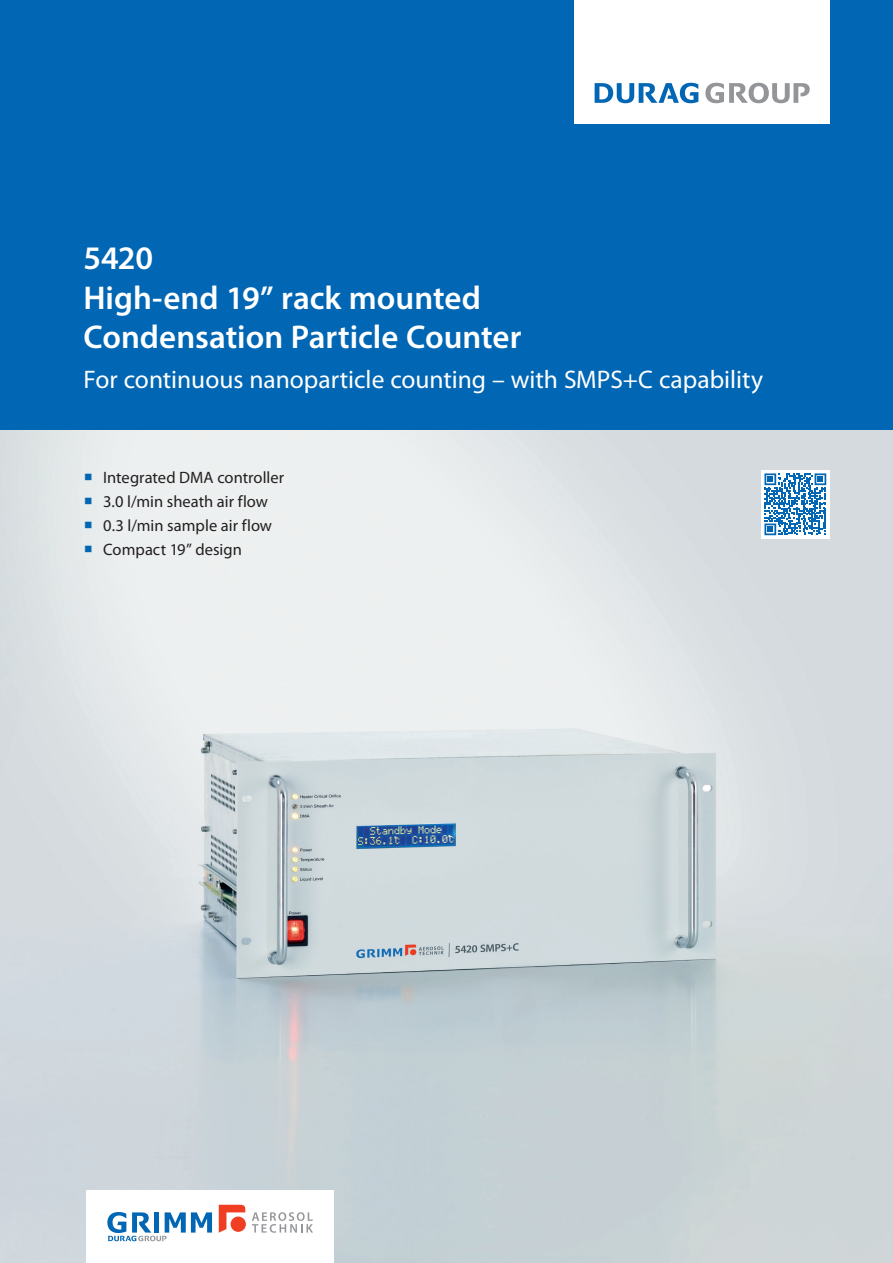
<style>
.page{position:relative;width:893px;height:1263px;background:#fff}
.page>*{position:absolute;margin:0;border:0;box-sizing:border-box;transform-origin:0 0}
.t1{font:600 33px/39.6px "Myriad Pro";color:#fff}
.t2{font:25.5px "Myriad Pro";color:#fff}
.t3{font:16.5px "Myriad Pro";color:#231f20}
.s1{color:#0166b3}
</style>
<div class="page">
<img style="left:0;top:429px;width:893px;height:834px">
<div style="left:0;top:0;width:893px;height:429px;background:#0166b3"></div>
<div style="left:86px;top:1191px;width:248px;height:72px;background:#fff"></div>
<div style="left:574px;top:0;width:255px;height:123px;background:#fff"></div>
<svg style="left:595px;top:83px;width:103px;height:20px"></svg>
<svg style="left:705px;top:83px;width:105px;height:20px"></svg>
<svg style="left:252px;top:1212px;width:61px;height:21px"></svg>
<svg style="left:219px;top:1205px;width:26px;height:27px"></svg>
<div style="left:231px;top:1216px;width:15px;height:16px;background:#ef3e22;border-radius:50%"></div>
<svg style="left:107px;top:1212px;width:105px;height:29px"></svg>
<div style="left:761px;top:470px;width:68px;height:68px;background:#fff"></div>
<svg style="left:764px;top:473px;width:62px;height:62px"></svg>
<svg style="left:93px;top:507px;width:16px;height:1px"></svg>
<svg style="left:93px;top:531px;width:16px;height:1px"></svg>
<svg style="left:93px;top:555px;width:16px;height:1px"></svg>
<h1 class="t1" style="left:83px;top:238px;width:440px">5420<br>High-end 19” rack mounted<br>Condensation Particle Counter</h1>
<h2 class="t2" style="left:83px;top:363px;width:681px">For continuous nanoparticle counting – with SMPS+C capability</h2>
<p class="t3" style="left:84px;top:467px;width:202px"><span class="s1">○</span> Integrated DMA controller</p>
<p class="t3" style="left:84px;top:491px;width:186px"><span class="s1">○</span> 3.0 l/min sheath air flow</p>
<p class="t3" style="left:84px;top:515px;width:190px"><span class="s1">○</span> 0.3 l/min sample air flow</p>
<p class="t3" style="left:84px;top:539px;width:160px"><span class="s1">○</span> Compact 19” design</p>
</div>
